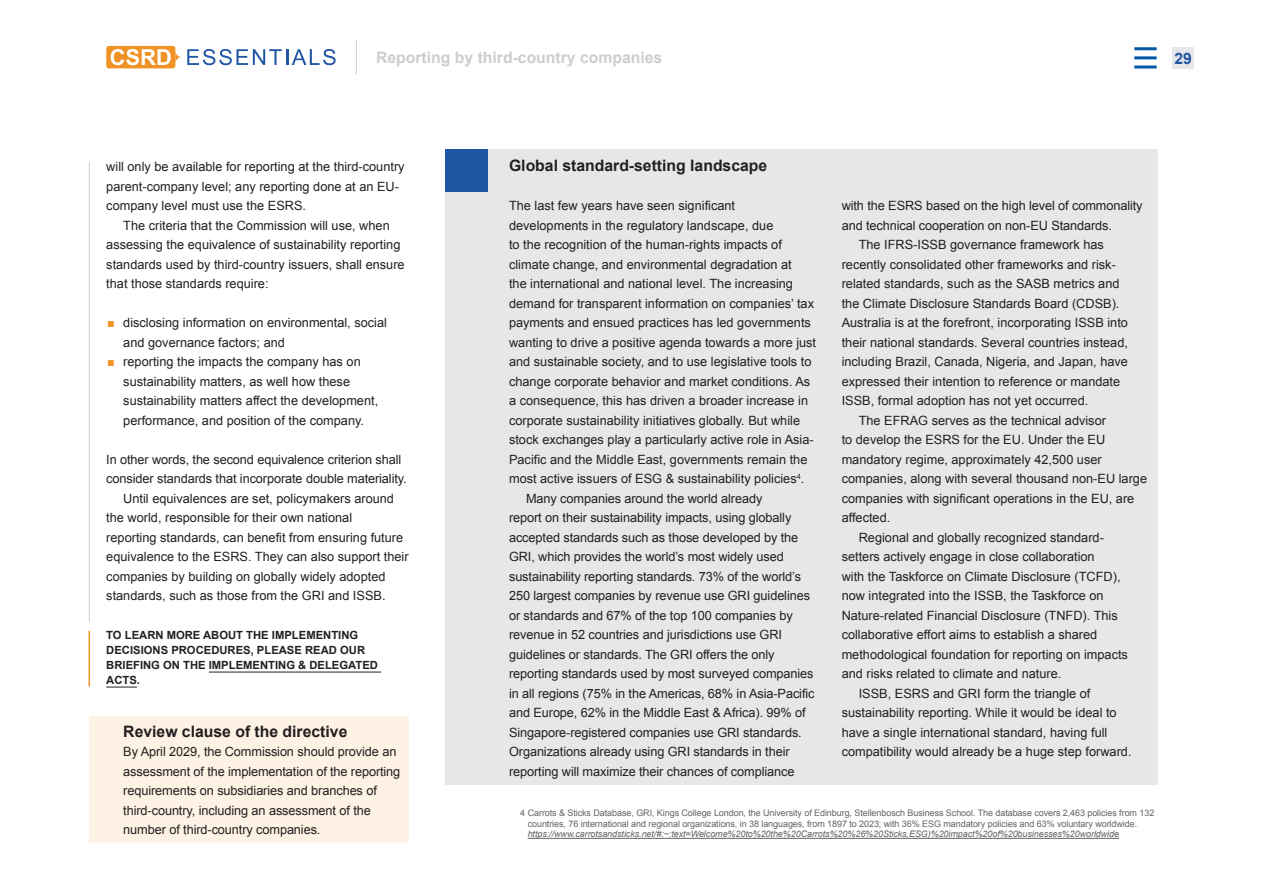
<style>
.page{position:relative;width:1263px;height:893px;background:#fff}
.page>*{position:absolute;margin:0;border:0;box-sizing:border-box;transform-origin:0 0}
.H3_black_noBorder{font:700 15.75px "Arial";color:#231f20}
.H3_figure{font:700 15.75px "Arial";color:#cccdcf}
.t1{font:700 15.75px "Arial";color:#2156a2}
.body_indent_noBorder{font:12.75px/19.5px "Arial";color:#231f20}
.body_noBorder{font:12.75px/19.5px "Arial";color:#231f20}
.body_paragraph_indent{font:12.75px/19.5px "Arial";color:#231f20}
.bodyBorder{font:12.75px/19.5px "Arial";color:#231f20}
.H4_c2a{font:700 11.25px/15px "Arial";color:#231f20}
.footnote{font:9px/10.5px "Arial";letter-spacing:-.01em;color:#636366}
.s1{color:#f09226}
.s2{font-style:italic}
</style>
<div class="page">
<div style="left:106px;top:46px;width:69px;height:22px;background:#f09226;border-radius:3px"></div>
<svg style="left:111px;top:49px;width:225px;height:16px"></svg>
<hr style="left:356px;top:40px;width:1px;height:34px;background:#cccdcf">
<div style="left:1173px;top:47px;width:21px;height:22px;background:#e6e7e9"></div>
<hr style="left:89px;top:162px;width:1px;height:460px;background:#cccdcf">
<hr style="left:89px;top:631px;width:1px;height:55px;background:#f09226">
<hr style="left:209px;top:672px;width:172px;height:1px;background:#231f20">
<hr style="left:106px;top:687px;width:31px;height:1px;background:#231f20">
<div style="left:89px;top:716px;width:320px;height:127px;background:#fdf2e4"></div>
<div style="left:445px;top:149px;width:712px;height:635px;background:#e6e7e9"></div>
<div style="left:445px;top:149px;width:43px;height:42px;background:#2156a2"></div>
<hr style="left:528px;top:838px;width:591px;height:1px;background:#636366">
<hr style="left:1134px;top:47px;width:23px;height:3px;background:#0058a5">
<hr style="left:1134px;top:56px;width:23px;height:3px;background:#0058a5">
<hr style="left:1134px;top:66px;width:23px;height:3px;background:#0058a5">
<p class="H3_figure" style="left:376px;top:47px;width:288px">Reporting by third-country companies</p>
<p class="t1" style="left:1174px;top:48px;width:19px">29</p>
<p class="bodyBorder" style="left:106px;top:157px;width:300px">will only be available for reporting at the third-country parent-company level; any reporting done at an EU&shy;company level must use the ESRS.</p>
<p class="body_paragraph_indent" style="left:106px;top:215px;width:300px;text-indent:17px">The criteria that the Commission will use, when assessing the equivalence of sustainability reporting standards used by third-country issuers, shall ensure that those standards require:</p>
<p class="body_noBorder" style="left:123px;top:313px;width:265px;text-indent:-16px"><span class="s1">■</span> disclosing information on environmental, social and governance factors; and</p>
<p class="body_noBorder" style="left:123px;top:352px;width:256px;text-indent:-16px"><span class="s1">■</span> reporting the impacts the company has on sustainability matters, as well how these sustainability matters affect the development, performance, and position of the company.</p>
<p class="bodyBorder" style="left:106px;top:449px;width:302px">In other words, the second equivalence criterion shall consider standards that incorporate double materiality.</p>
<p class="body_paragraph_indent" style="left:106px;top:488px;width:304px;text-indent:17px">Until equivalences are set, policymakers around the world, responsible for their own national<br>reporting standards, can benefit from ensuring future equivalence to the ESRS. They can also support their companies by building on globally widely adopted standards, such as those from the GRI and ISSB.</p>
<p class="H4_c2a" style="left:106px;top:628px;width:273px">TO LEARN MORE ABOUT THE IMPLEMENTING<br>DECISIONS PROCEDURES, PLEASE READ OUR<br>BRIEFING ON THE IMPLEMENTING &amp; DELEGATED<br>ACTS.</p>
<p class="H3_black_noBorder" style="left:123px;top:721px;width:226px">Review clause of the directive</p>
<p class="body_noBorder" style="left:123px;top:742px;width:279px">By April 2029, the Commission should provide an assessment of the implementation of the reporting requirements on subsidiaries and branches of third-country, including an assessment of the number of third-country companies.</p>
<p class="H3_black_noBorder" style="left:509px;top:155px;width:260px">Global standard-setting landscape</p>
<p class="body_noBorder" style="left:509px;top:196px;width:309px">The last few years have seen significant developments in the regulatory landscape, due<br>to the recognition of the human-rights impacts of climate change, and environmental degradation at<br>the international and national level. The increasing demand for transparent information on companies’ tax payments and ensued practices has led governments wanting to drive a positive agenda towards a more just and sustainable society, and to use legislative tools to change corporate behavior and market conditions. As a consequence, this has driven a broader increase in corporate sustainability initiatives globally. But while stock exchanges play a particularly active role in Asia-Pacific and the Middle East, governments remain the most active issuers of ESG &amp; sustainability policies<sup>4</sup>.</p>
<p class="body_indent_noBorder" style="left:509px;top:488px;width:307px;text-indent:17px">Many companies around the world already<br>report on their sustainability impacts, using globally accepted standards such as those developed by the GRI, which provides the world’s most widely used sustainability reporting standards. 73% of the world’s 250 largest companies by revenue use GRI guidelines or standards and 67% of the top 100 companies by revenue in 52 countries and jurisdictions use GRI guidelines or standards. The GRI offers the only reporting standards used by most surveyed companies in all regions (75% in the Americas, 68% in Asia-Pacific and Europe, 62% in the Middle East &amp; Africa). 99% of Singapore-registered companies use GRI standards.<br>Organizations already using GRI standards in their reporting will maximize their chances of compliance</p>
<p class="body_indent_noBorder" style="left:842px;top:196px;width:302px">with the ESRS based on the high level of commonality and technical cooperation on non-EU Standards.</p>
<p class="body_indent_noBorder" style="left:842px;top:235px;width:288px;text-indent:17px">The IFRS-ISSB governance framework has recently consolidated other frameworks and risk&shy;related standards, such as the SASB metrics and the Climate Disclosure Standards Board (CDSB).<br>Australia is at the forefront, incorporating ISSB into their national standards. Several countries instead, including Brazil, Canada, Nigeria, and Japan, have expressed their intention to reference or mandate ISSB, formal adoption has not yet occurred.</p>
<p class="body_indent_noBorder" style="left:842px;top:410px;width:307px;text-indent:17px">The EFRAG serves as the technical advisor<br>to develop the ESRS for the EU. Under the EU mandatory regime, approximately 42,500 user companies, along with several thousand non-EU large companies with significant operations in the EU, are affected.</p>
<p class="body_indent_noBorder" style="left:842px;top:527px;width:288px;text-indent:17px">Regional and globally recognized standard&shy;setters actively engage in close collaboration<br>with the Taskforce on Climate Disclosure (TCFD), now integrated into the ISSB, the Taskforce on Nature-related Financial Disclosure (TNFD). This collaborative effort aims to establish a shared methodological foundation for reporting on impacts and risks related to climate and nature.</p>
<p class="body_indent_noBorder" style="left:842px;top:683px;width:291px;text-indent:17px">ISSB, ESRS and GRI form the triangle of sustainability reporting. While it would be ideal to have a single international standard, having full compatibility would already be a huge step forward.</p>
<p class="footnote" style="left:528px;top:808px;width:628px;text-indent:-8px">4 Carrots &amp; Sticks Database, GRI, Kings College London, the University of Edinburg, Stellenbosch Business School. The database covers 2,463 policies from 132 countries, 76 international and regional organizations, in 38 languages, from 1897 to 2023; with 36% ESG mandatory policies and 63% voluntary worldwide. <span class="s2">https://www.carrotsandsticks.net/#:~:text=Welcome%20to%20the%20Carrots%20%26%20Sticks,ESG)%20impact%20of%20businesses%20worldwide</span></p>
</div>
